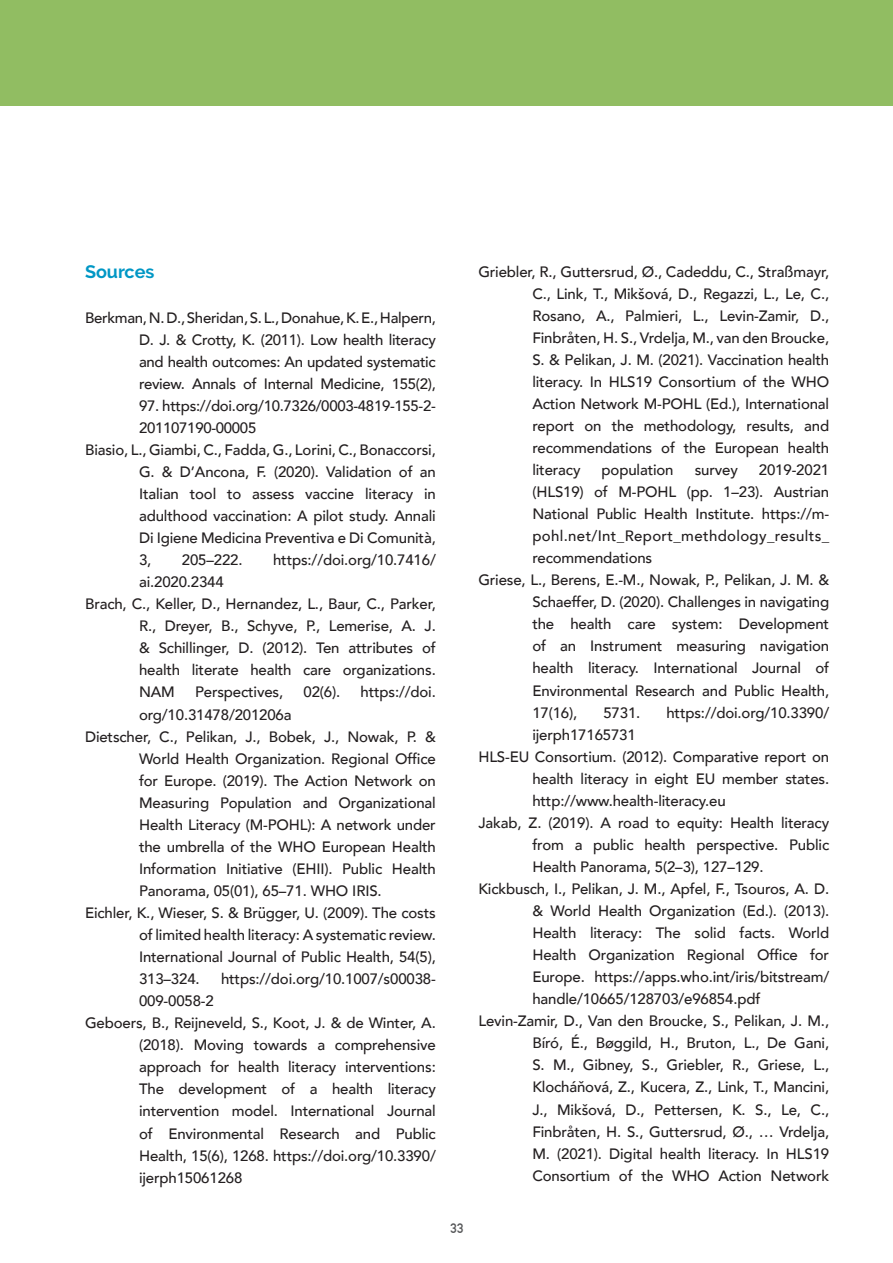
<style>
.page{position:relative;width:893px;height:1263px;background:#fff}
.page>*{position:absolute;margin:0;border:0;box-sizing:border-box;transform-origin:0 0}
.t1{font:700 18px "Raleway";color:#0097c5}
.Bibliography{font:500 15px/22px "Avenir";letter-spacing:-.01em;color:#231f20;text-align:justify}
.t2{font:700 13.5px "DIN Alternate";color:#57585a}
</style>
<div class="page">
<div style="left:0;top:0;width:893px;height:106px;background:#91bd62"></div>
<p class="t1" style="left:85px;top:262px;width:71px">Sources</p>
<p class="Bibliography" style="left:139px;top:305px;width:298px;text-indent:-54px">Berkman, N. D., Sheridan, S. L., Donahue, K. E., Halpern, D. J. &amp; Crotty, K. (2011). Low health literacy and health outcomes: An updated systematic review. Annals of Internal Medicine, 155(2),</p>
<p class="Bibliography" style="left:139px;top:394px;width:298px">97. https://doi.org/10.7326/0003-4819-155-2-<br>201107190-00005</p>
<p class="Bibliography" style="left:139px;top:438px;width:298px;text-indent:-54px">Biasio, L., Giambi, C., Fadda, G., Lorini, C., Bonaccorsi, G. &amp; D’Ancona, F. (2020). Validation of an Italian tool to assess vaccine literacy in adulthood vaccination: A pilot study. Annali Di Igiene Medicina Preventiva e Di Comunità, 3,</p>
<p class="Bibliography" style="left:182px;top:548px;width:62px">205–222.</p>
<p class="Bibliography" style="left:273px;top:548px;width:164px">https://doi.org/10.7416/</p>
<p class="Bibliography" style="left:139px;top:570px;width:86px">ai.2020.2344</p>
<p class="Bibliography" style="left:139px;top:592px;width:298px;text-indent:-54px">Brach, C., Keller, D., Hernandez, L., Baur, C., Parker, R., Dreyer, B., Schyve, P., Lemerise, A. J. &amp; Schillinger, D. (2012). Ten attributes of health literate health care organizations.<br>NAM</p>
<p class="Bibliography" style="left:195px;top:680px;width:90px">Perspectives,</p>
<p class="Bibliography" style="left:303px;top:680px;width:38px">02(6).</p>
<p class="Bibliography" style="left:361px;top:680px;width:77px">https://doi.</p>
<p class="Bibliography" style="left:139px;top:702px;width:154px">org/10.31478/201206a</p>
<p class="Bibliography" style="left:139px;top:724px;width:298px;text-indent:-54px">Dietscher, C., Pelikan, J., Bobek, J., Nowak, P. &amp; World Health Organization. Regional Office for Europe. (2019). The Action Network on Measuring Population and Organizational Health Literacy (M-POHL): A network under the umbrella of the WHO European Health Information Initiative (EHII). Public Health Panorama, 05(01), 65–71. WHO IRIS.</p>
<p class="Bibliography" style="left:139px;top:901px;width:298px;text-indent:-54px">Eichler, K., Wieser, S. &amp; Brügger, U. (2009). The costs of limited health literacy: A systematic review.<br>International Journal of Public Health, 54(5), 313–324.</p>
<p class="Bibliography" style="left:221px;top:967px;width:216px">https://doi.org/10.1007/s00038-</p>
<p class="Bibliography" style="left:139px;top:989px;width:76px">009-0058-2</p>
<p class="Bibliography" style="left:139px;top:1011px;width:298px;text-indent:-54px">Geboers, B., Reijneveld, S., Koot, J. &amp; de Winter, A. (2018). Moving towards a comprehensive approach for health literacy interventions:<br>The development of a health literacy intervention model. International Journal of Environmental Research and Public Health, 15(6), 1268. https://doi.org/10.3390/ ijerph15061268</p>
<p class="t2" style="left:451px;top:1217px;width:14px">33</p>
<p class="Bibliography" style="left:532px;top:259px;width:298px;text-indent:-54px">Griebler, R., Guttersrud, Ø., Cadeddu, C., Straßmayr, C., Link, T., Mikšová, D., Regazzi, L., Le, C., Rosano, A., Palmieri, L., Levin-Zamir, D., Finbråten, H. S., Vrdelja, M., van den Broucke, S. &amp; Pelikan, J. M. (2021). Vaccination health literacy. In HLS19 Consortium of the WHO Action Network M-POHL (Ed.), International report on the methodology, results, and recommendations of the European health literacy</p>
<p class="Bibliography" style="left:602px;top:458px;width:74px">population</p>
<p class="Bibliography" style="left:695px;top:458px;width:45px">survey</p>
<p class="Bibliography" style="left:532px;top:458px;width:298px;text-indent:227px">2019-2021 (HLS19) of M-POHL (pp. 1–23). Austrian National Public Health Institute. https://m&shy;pohl.net/Int_Report_methdology_results_ recommendations</p>
<p class="Bibliography" style="left:532px;top:568px;width:298px;text-indent:-54px">Griese, L., Berens, E.-M., Nowak, P., Pelikan, J. M. &amp; Schaeffer, D. (2020). Challenges in navigating the health care system: Development of an Instrument measuring navigation health literacy. International Journal of Environmental Research and Public Health, 17(16),</p>
<p class="Bibliography" style="left:603px;top:700px;width:38px">5731.</p>
<p class="Bibliography" style="left:666px;top:700px;width:164px">https://doi.org/10.3390/</p>
<p class="Bibliography" style="left:532px;top:722px;width:105px">ijerph17165731</p>
<p class="Bibliography" style="left:532px;top:745px;width:298px;text-indent:-54px">HLS-EU Consortium. (2012). Comparative report on health literacy in eight EU member states. http://www.health-literacy.eu</p>
<p class="Bibliography" style="left:532px;top:811px;width:298px;text-indent:-54px">Jakab, Z. (2019). A road to equity: Health literacy from a public health perspective. Public Health Panorama, 5(2–3), 127–129.</p>
<p class="Bibliography" style="left:532px;top:877px;width:298px;text-indent:-54px">Kickbusch, I., Pelikan, J. M., Apfel, F., Tsouros, A. D. &amp; World Health Organization (Ed.). (2013).<br>Health literacy: The solid facts. World Health Organization Regional Office for Europe. https://apps.who.int/iris/bitstream/ handle/10665/128703/e96854.pdf</p>
<p class="Bibliography" style="left:532px;top:1009px;width:298px;text-indent:-54px">Levin-Zamir, D., Van den Broucke, S., Pelikan, J. M., Bíró, É., Bøggild, H., Bruton, L., De Gani, S. M., Gibney, S., Griebler, R., Griese, L., Klocháňová, Z., Kucera, Z., Link, T., Mancini, J., Mikšová, D., Pettersen, K. S., Le, C., Finbråten, H. S., Guttersrud, Ø., … Vrdelja, M. (2021). Digital health literacy. In HLS19<br>Consortium of the WHO Action Network</p>
</div>
